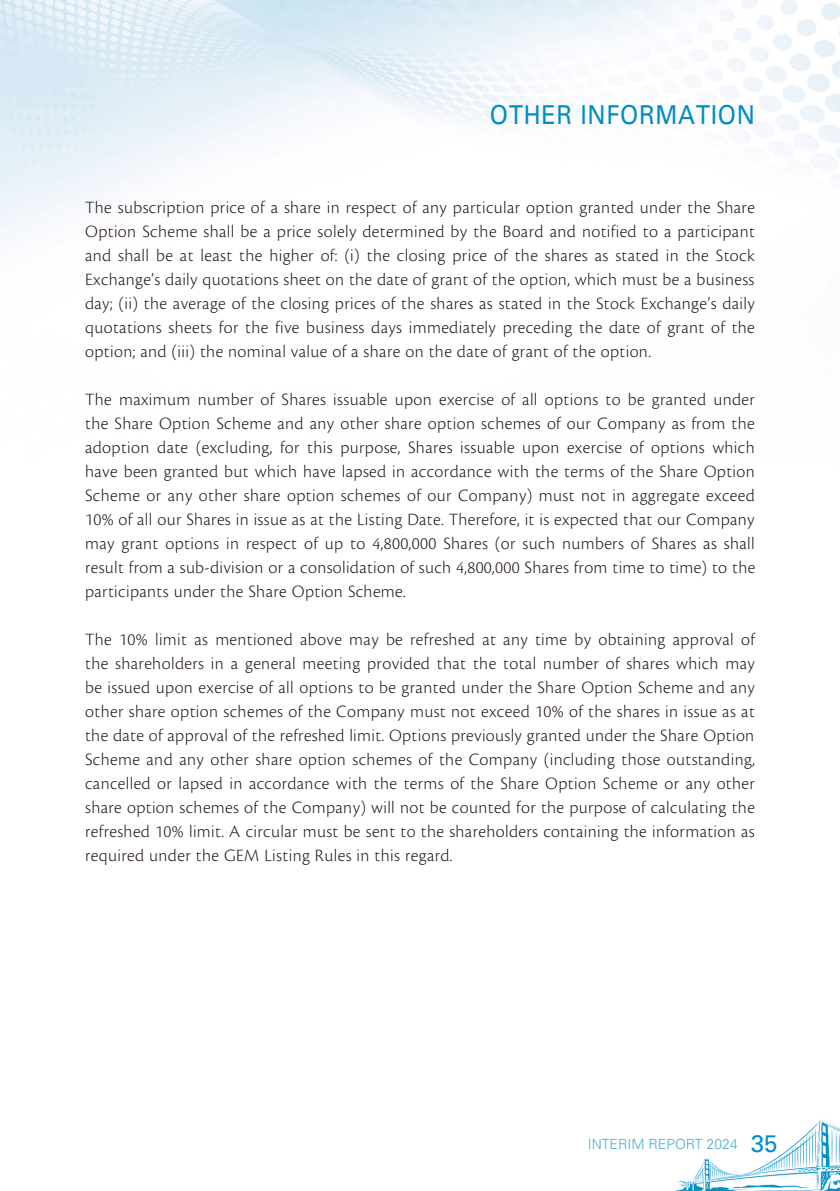
<style>
.page{position:relative;width:840px;height:1191px;background:#fff}
.page>*{position:absolute;margin:0;border:0;box-sizing:border-box;transform-origin:0 0}
.t1{font:26px "Univers LT Std";letter-spacing:.03em;color:#008dc1;scale:.9 1}
.t2{font:300 18px/24px "Cronos Pro";letter-spacing:.02em;color:#231916;text-align:justify}
.t3{font:300 14px "Univers LT Std";color:#46aed4}
.s1{font-weight:400;font-size:24px;color:#008dc1}
</style>
<div class="page">
<img style="left:0;top:0;width:839px;height:1191px">
<h1 class="t1" style="left:489px;top:99px;width:296px">OTHER INFORMATION</h1>
<p class="t2" style="left:85px;top:195px;width:671px">The subscription price of a share in respect of any particular option granted under the Share Option Scheme shall be a price solely determined by the Board and notified to a participant and shall be at least the higher of: (i) the closing price of the shares as stated in the Stock Exchange’s daily quotations sheet on the date of grant of the option, which must be a business day; (ii) the average of the closing prices of the shares as stated in the Stock Exchange’s daily quotations sheets for the five business days immediately preceding the date of grant of the option; and (iii) the nominal value of a share on the date of grant of the option.</p>
<p class="t2" style="left:85px;top:387px;width:671px">The maximum number of Shares issuable upon exercise of all options to be granted under the Share Option Scheme and any other share option schemes of our Company as from the adoption date (excluding, for this purpose, Shares issuable upon exercise of options which have been granted but which have lapsed in accordance with the terms of the Share Option Scheme or any other share option schemes of our Company) must not in aggregate exceed 10% of all our Shares in issue as at the Listing Date. Therefore, it is expected that our Company may grant options in respect of up to 4,800,000 Shares (or such numbers of Shares as shall result from a sub-division or a consolidation of such 4,800,000 Shares from time to time) to the participants under the Share Option Scheme.</p>
<p class="t2" style="left:85px;top:627px;width:671px">The 10% limit as mentioned above may be refreshed at any time by obtaining approval of the shareholders in a general meeting provided that the total number of shares which may be issued upon exercise of all options to be granted under the Share Option Scheme and any other share option schemes of the Company must not exceed 10% of the shares in issue as at the date of approval of the refreshed limit. Options previously granted under the Share Option Scheme and any other share option schemes of the Company (including those outstanding, cancelled or lapsed in accordance with the terms of the Share Option Scheme or any other share option schemes of the Company) will not be counted for the purpose of calculating the refreshed 10% limit. A circular must be sent to the shareholders containing the information as required under the GEM Listing Rules in this regard.</p>
<p class="t3" style="left:587px;top:1135px;width:191px">INTERIM REPORT 2024 <span class="s1">35</span></p>
</div>
